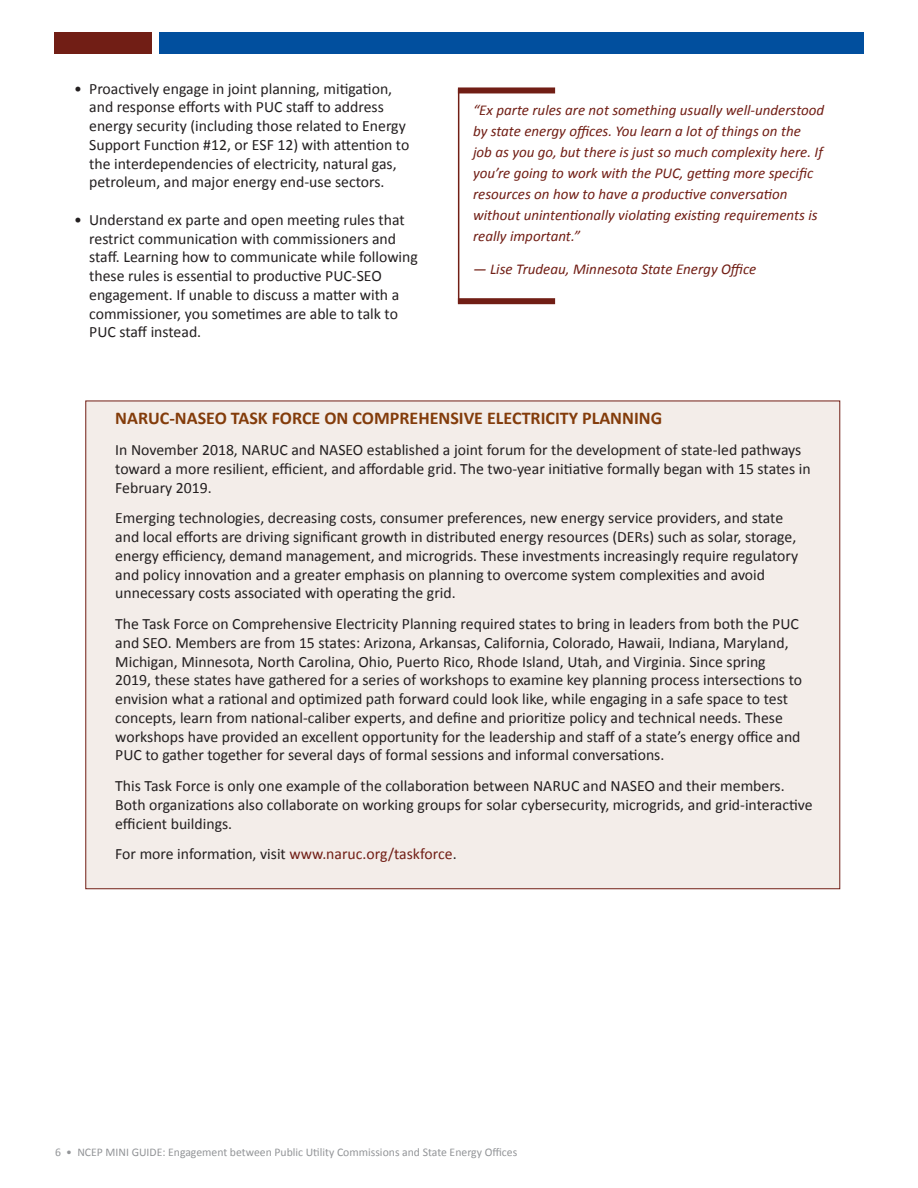
<style>
.page{position:relative;width:918px;height:1188px;background:#fff}
.page>*{position:absolute;margin:0;border:0;box-sizing:border-box;transform-origin:0 0}
.t1{font:700 18px "Calibri";color:#833c0b}
.List_Paragraph{font:15.75px/18.8px "Calibri";color:#231f20}
.t2{font:italic 15px/21px "Calibri";color:#711e15}
.t3{font:11.7px "Calibri";color:#939598}
.s1{color:#711e15}
</style>
<div class="page">
<div style="left:160px;top:32px;width:704px;height:22px;background:#014f9e"></div>
<div style="left:54px;top:32px;width:97px;height:22px;background:#711e15"></div>
<div style="left:458px;top:298px;width:97px;height:6px;background:#711e15"></div>
<hr style="left:458px;top:89px;width:1px;height:214px;background:#711e15">
<div style="left:458px;top:87px;width:97px;height:6px;background:#711e15"></div>
<div style="left:85px;top:400px;width:755px;height:489px;background:#f3ede9;border:1px solid #711e15"></div>
<p class="List_Paragraph" style="left:89px;top:78px;width:322px;text-indent:-15px">• Proactively engage in joint planning, mitigation, and response efforts with PUC staff to address energy security (including those related to Energy Support Function #12, or ESF 12) with attention to the interdependencies of electricity, natural gas, petroleum, and major energy end-use sectors.</p>
<p class="List_Paragraph" style="left:89px;top:210px;width:330px;text-indent:-15px">• Understand ex parte and open meeting rules that restrict communication with commissioners and staff. Learning how to communicate while following these rules is essential to productive PUC-SEO engagement. If unable to discuss a matter with a commissioner, you sometimes are able to talk to PUC staff instead.</p>
<p class="t2" style="left:473px;top:99px;width:353px">“Ex parte rules are not something usually well-understood by state energy offices. You learn a lot of things on the<br>job as you go, but there is just so much complexity here. If you’re going to work with the PUC, getting more specific resources on how to have a productive conversation without unintentionally violating existing requirements is really important.”</p>
<p class="t2" style="left:473px;top:258px;width:285px">— Lise Trudeau, Minnesota State Energy Office</p>
<p class="t1" style="left:115px;top:407px;width:548px">NARUC-NASEO TASK FORCE ON COMPREHENSIVE ELECTRICITY PLANNING</p>
<p class="List_Paragraph" style="left:115px;top:440px;width:697px">In November 2018, NARUC and NASEO established a joint forum for the development of state-led pathways toward a more resilient, efficient, and affordable grid. The two-year initiative formally began with 15 states in<br>February 2019.</p>
<p class="List_Paragraph" style="left:115px;top:508px;width:685px">Emerging technologies, decreasing costs, consumer preferences, new energy service providers, and state and local efforts are driving significant growth in distributed energy resources (DERs) such as solar, storage, energy efficiency, demand management, and microgrids. These investments increasingly require regulatory and policy innovation and a greater emphasis on planning to overcome system complexities and avoid unnecessary costs associated with operating the grid.</p>
<p class="List_Paragraph" style="left:115px;top:614px;width:688px">The Task Force on Comprehensive Electricity Planning required states to bring in leaders from both the PUC and SEO. Members are from 15 states: Arizona, Arkansas, California, Colorado, Hawaii, Indiana, Maryland, Michigan, Minnesota, North Carolina, Ohio, Puerto Rico, Rhode Island, Utah, and Virginia. Since spring 2019, these states have gathered for a series of workshops to examine key planning process intersections to envision what a rational and optimized path forward could look like, while engaging in a safe space to test concepts, learn from national-caliber experts, and define and prioritize policy and technical needs. These workshops have provided an excellent opportunity for the leadership and staff of a state’s energy office and PUC to gather together for several days of formal sessions and informal conversations.</p>
<p class="List_Paragraph" style="left:115px;top:776px;width:699px">This Task Force is only one example of the collaboration between NARUC and NASEO and their members.<br>Both organizations also collaborate on working groups for solar cybersecurity, microgrids, and grid-interactive efficient buildings.</p>
<p class="List_Paragraph" style="left:115px;top:844px;width:343px">For more information, visit <span class="s1">www.naruc.org/taskforce</span>.</p>
<p class="t3" style="left:55px;top:1145px;width:464px">6 • NCEP MINI GUIDE: Engagement between Public Utility Commissions and State Energy Offices</p>
</div>
